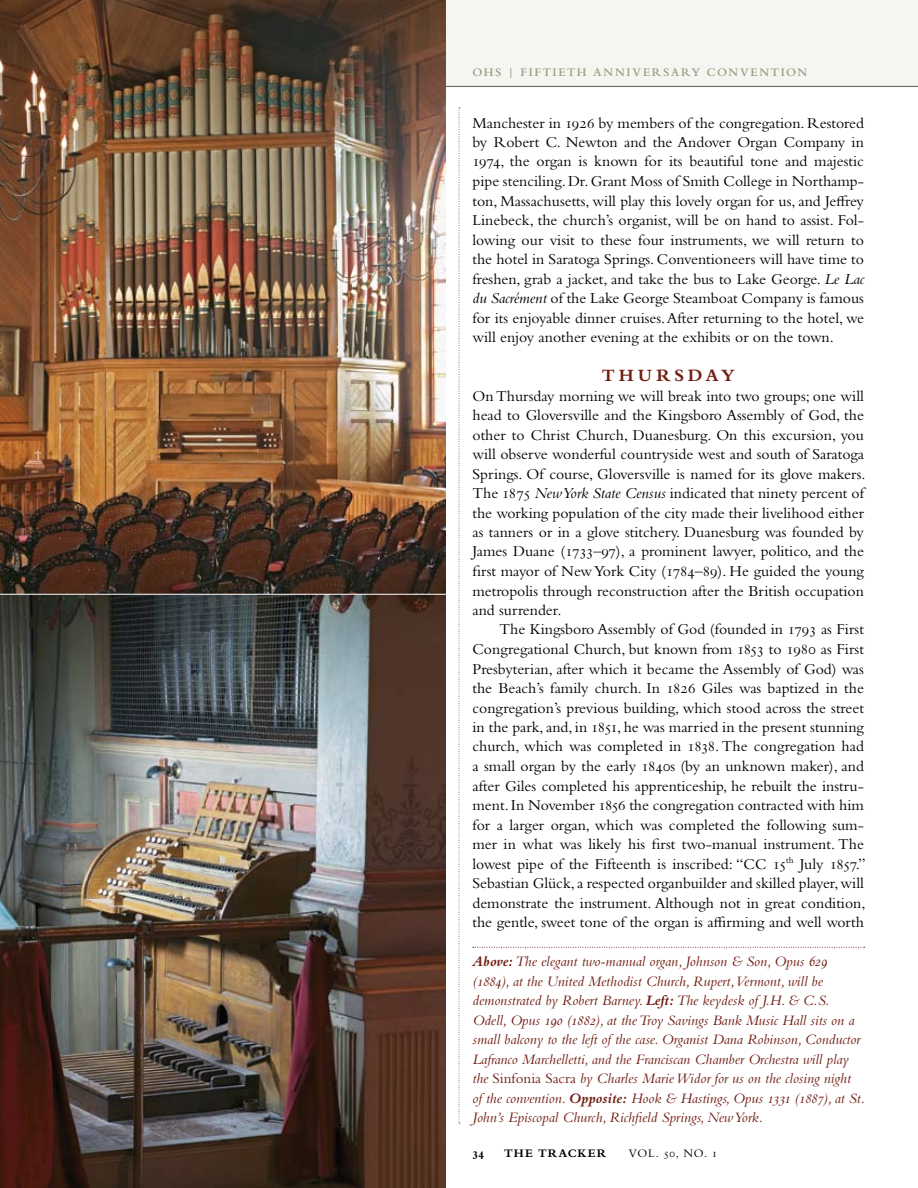
<style>
.page{position:relative;width:918px;height:1188px;background:#fff}
.page>*{position:absolute;margin:0;border:0;box-sizing:border-box;transform-origin:0 0}
.t1{font:700 18px "Bembo Std";color:#721e13}
.t2{font:15.75px/19.5px "Bembo Std";color:#000;text-align:justify}
.t3{font:italic 15px/19.5px "Bembo Std";color:#721e13}
.t4{font:600 12px "Bembo Std";letter-spacing:.14em;color:#99997e}
.t5{font:700 12px "Bembo Std";letter-spacing:.115em;color:#000}
.t6{font:12px "Bembo Std";color:#000}
.s1{font-style:italic}
.s2{font-weight:700}
.s3{font-style:normal}
</style>
<div class="page">
<div style="left:0;top:0;width:918px;height:86px;background:#f5f5f2"></div>
<svg style="left:459px;top:108px;width:1px;height:1016px"></svg>
<hr style="left:421px;top:86px;width:497px;height:1px;background:#58595b">
<img style="left:0;top:0;width:446px;height:1188px">
<svg style="left:473px;top:947px;width:392px;height:1px"></svg>
<hr style="left:0;top:594px;width:453px;height:1px;background:#fff">
<p class="t4" style="left:472px;top:65px;width:336px">OHS | FIFTIETH ANNIVERSARY CONVENTION</p>
<p class="t2" style="left:472px;top:113px;width:393px">Manchester in 1926 by members of the congregation. Restored by Robert C. Newton and the Andover Organ Company in 1974, the organ is known for its beautiful tone and majestic pipe stenciling. Dr. Grant Moss of Smith College in Northamp&shy;ton, Massachusetts, will play this lovely organ for us, and Jeffrey Linebeck, the church’s organist, will be on hand to assist. Fol&shy;lowing our visit to these four instruments, we will return to the hotel in Saratoga Springs. Conventioneers will have time to freshen, grab a jacket, and take the bus to Lake George. <span class="s1">Le Lac du Sacrément</span> of the Lake George Steamboat Company is famous for its enjoyable dinner cruises. After returning to the hotel, we will enjoy another evening at the exhibits or on the town.</p>
<p class="t1" style="left:602px;top:365px;width:35px">THURSDAY</p>
<p class="t2" style="left:472px;top:386px;width:395px">On Thursday morning we will break into two groups; one will head to Gloversville and the Kingsboro Assembly of God, the other to Christ Church, Duanesburg. On this excursion, you will observe wonderful countryside west and south of Saratoga Springs. Of course, Gloversville is named for its glove makers.<br>The 1875 <span class="s1">New York State Census</span> indicated that ninety percent of the working population of the city made their livelihood either as tanners or in a glove stitchery. Duanesburg was founded by James Duane (1733 –97), a prominent lawyer, politico, and the first mayor of New York City (1784–89). He guided the young metropolis through reconstruction after the British occupation and surrender.</p>
<p class="t2" style="left:472px;top:620px;width:395px;text-indent:27px">The Kingsboro Assembly of God (founded in 1793 as First Congregational Church, but known from 1853 to 1980 as First Presbyterian, after which it became the Assembly of God) was the Beach’s family church. In 1826 Giles was baptized in the congregation’s previous building, which stood across the street in the park, and, in 1851, he was married in the present stunning church, which was completed in 1838. The congregation had a small organ by the early 1840s (by an unknown maker), and after Giles completed his apprenticeship, he rebuilt the instru&shy;ment. In November 1856 the congregation contracted with him for a larger organ, which was completed the following sum&shy;mer in what was likely his first two-manual instrument. The lowest pipe of the Fifteenth is inscribed: “CC 15<sup>th</sup> July 1857.” Sebastian Glück, a respected organbuilder and skilled player, will demonstrate the instrument. Although not in great condition, the gentle, sweet tone of the organ is affirming and well worth</p>
<p class="t3" style="left:472px;top:951px;width:394px"><span class="s2">Above:</span> The elegant two-manual organ, Johnson &amp; Son, Opus 629 (1884), at the United Methodist Church, Rupert, Vermont, will be demonstrated by Robert Barney. <span class="s2">Left:</span> The keydesk of J.H. &amp; C.S.<br>Odell, Opus 190 (1882), at the Troy Savings Bank Music Hall sits on a small balcony to the left of the case. Organist Dana Robinson, Conductor Lafranco Marchelletti, and the Franciscan Chamber Orchestra will play the <span class="s3">Sinfonia Sacra</span> by Charles Marie Widor for us on the closing night<br>of the convention. <span class="s2">Opposite:</span> Hook &amp; Hastings, Opus 1331 (1887), at St.<br>John’s Episcopal Church, Richfield Springs, New York.</p>
<p class="t5" style="left:472px;top:1146px;width:7px">34</p>
<p class="t5" style="left:504px;top:1146px;width:103px">THE TRACKER</p>
<p class="t6" style="left:629px;top:1146px;width:10px">vol</p>
<p class="t6" style="left:656px;top:1146px;width:63px">. 50, no. 1</p>
</div>
